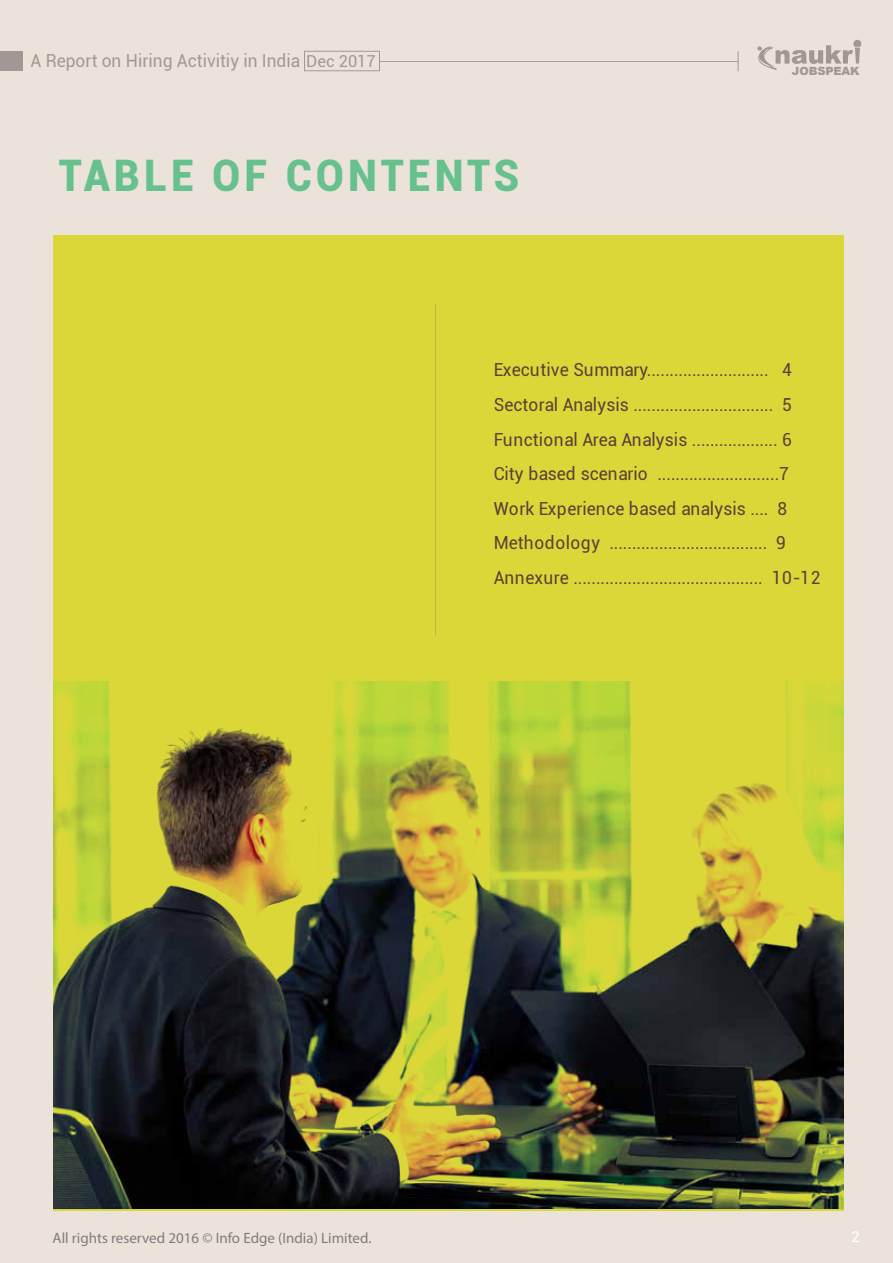
<style>
.page{position:relative;width:893px;height:1263px;background:#ebe3da}
.page>*{position:absolute;margin:0;border:0;box-sizing:border-box;transform-origin:0 0}
.t1{font:900 43.5px "Roboto";letter-spacing:.1em;color:#67c18c;scale:.94 1}
.t2{font:18px/34.5px "Roboto";letter-spacing:.005em;color:#5d3f35;scale:.96 1}
.t3{font:18px "Roboto";color:#5c4b51;scale:.96 1}
.t4{font:15px "Myriad Pro";color:#7d7d7d}
.t5{font:15px "Roboto";color:#fff;scale:.96 1}
.t6{font:900 11.4px "Arial";letter-spacing:-.01em;color:#5c4b51}
.s1{font-size:16.5px}
</style>
<div class="page">
<div style="left:53px;top:236px;width:791px;height:974px;background:#dcd739"></div>
<hr style="left:379px;top:61px;width:359px;height:1px;background:#5c4b51">
<div style="left:0;top:51px;width:22px;height:20px;background:#a39795"></div>
<svg style="left:738px;top:51px;width:1px;height:20px"></svg>
<svg style="left:757px;top:40px;width:104px;height:30px"></svg>
<img style="left:53px;top:681px;width:791px;height:527px">
<p class="t3" style="left:30px;top:48px;width:361px">A Report on Hiring Activitiy in India <span class="s1">Dec 2017</span></p>
<h1 class="t1" style="left:59px;top:145px;width:491px">TABLE OF CONTENTS</h1>
<p class="t6" style="left:792px;top:62px;width:69px">JOBSPEAK</p>
<p class="t2" style="left:494px;top:352px;width:342px">Executive Summary........................... 4<br>Sectoral Analysis ............................... 5<br>Functional Area Analysis ................... 6<br>City based scenario ...........................7<br>Work Experience based analysis .... 8<br>Methodology ................................... 9<br>Annexure .......................................... 10-12</p>
<p class="t4" style="left:53px;top:1229px;width:321px">All rights reserved 2016 © Info Edge (India) Limited.</p>
<p class="t5" style="left:851px;top:1226px;width:10px">2</p>
</div>
